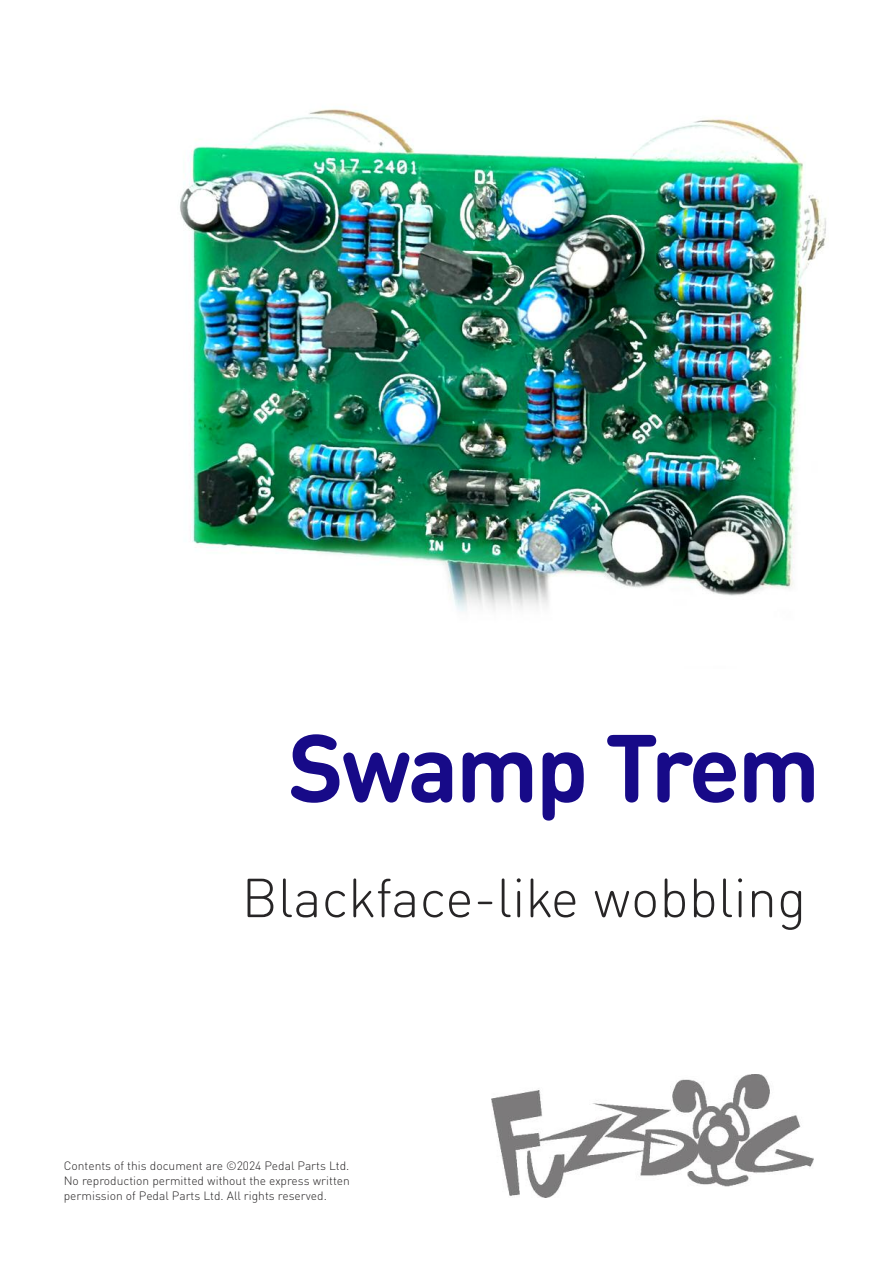
<style>
.page{position:relative;width:893px;height:1263px;background:#fff}
.page>*{position:absolute;margin:0;border:0;box-sizing:border-box;transform-origin:0 0}
.t1{font:700 94.5px "DIN Round Pro";letter-spacing:-.03em;color:#170a88}
.t2{font:300 54px "DIN Round Pro";color:#272526}
.t3{font:300 12px/15px "DIN Round Pro";color:#272526;text-align:justify}
</style>
<div class="page">
<img style="left:180px;top:109px;width:646px;height:502px">
<img style="left:492px;top:1075px;width:322px;height:122px">
<h1 class="t1" style="left:288px;top:714px;width:534px">Swamp Trem</h1>
<h2 class="t2" style="left:242px;top:867px;width:566px">Blackface-like wobbling</h2>
<p class="t3" style="left:64px;top:1158px;width:288px">Contents of this document are ©2024 Pedal Parts Ltd.<br>No reproduction permitted without the express written permission of Pedal Parts Ltd. All rights reserved.</p>
</div>
